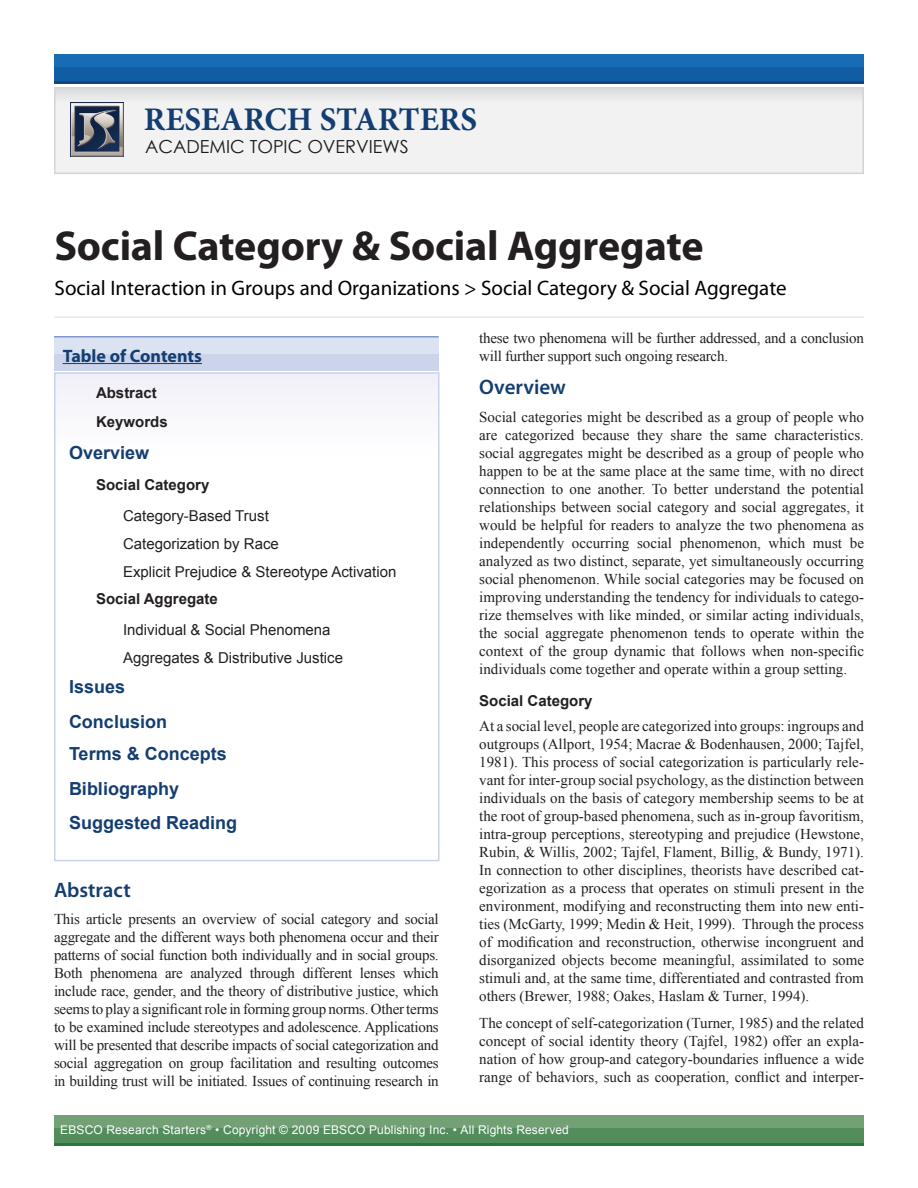
<style>
.page{position:relative;width:918px;height:1188px;background:#fff}
.page>*{position:absolute;margin:0;border:0;box-sizing:border-box;transform-origin:0 0}
.Document_Title{font:700 42px "Myriad Pro";letter-spacing:-.005em;color:#231f20}
.t1{font:700 33px "Minion Pro";color:#143e71}
.Document_Subtitle{font:21px "Myriad Pro";color:#000}
.Body_Text_Header{font:600 21px "Myriad Pro";color:#143e71}
.Body_Text{font:600 21px "Myriad Pro";color:#143e71}
.Level_1{font:700 18px "Arial";color:#143e71}
.t2{font:18px "Century Gothic";color:#1a1a1a}
.TOC_Keyword_Header{font:700 18px "Myriad Pro";color:#143e71}
.Level_2{font:700 18px "Arial";color:#143e71}
.Body_Text-2{font:15px/18px "Times New Roman";color:#231f20;text-align:justify}
.Level_3{font:15px "Arial";color:#231f20}
.Level_2-2{font:700 15px "Arial";color:#231f20}
.Body_Text_Subheader{font:700 15px "Arial";color:#231f20}
.Master_Page_Left_Ali{font:12px "Arial";letter-spacing:.01em;color:#fff}
</style>
<div class="page">
<div style="left:55px;top:88px;width:808px;height:85px;background:linear-gradient(to bottom,#eaeaeb,#f6f6f5)"></div>
<div style="left:54px;top:87px;width:810px;height:87px;border:2px solid #d3d4d4"></div>
<div style="left:54px;top:1115px;width:810px;height:15px;background:#73a175"></div>
<div style="left:54px;top:1129px;width:810px;height:14px;background:#538d5c"></div>
<hr style="left:54px;top:1143px;width:810px;height:3px;background:#277941">
<div style="left:54px;top:54px;width:810px;height:14px;background:#166db3"></div>
<div style="left:54px;top:67px;width:810px;height:14px;background:#115da3"></div>
<hr style="left:54px;top:81px;width:810px;height:3px;background:#15467b">
<img style="left:71px;top:103px;width:53px;height:54px">
<hr style="left:54px;top:316px;width:810px;height:2px;background:#e9e9e9">
<div style="left:54px;top:337px;width:385px;height:17px;background:#dbe3f3"></div>
<div style="left:54px;top:354px;width:385px;height:17px;background:#ccd4eb"></div>
<hr style="left:54px;top:336px;width:385px;height:2px;background:#8298cd">
<div style="left:54px;top:372px;width:386px;height:489px;border:2px solid #cad1ea"></div>
<hr style="left:63px;top:363px;width:139px;height:1px;background:#143e71">
<p class="t1" style="left:144px;top:96px;width:335px">RESEARCH STARTERS</p>
<p class="t2" style="left:145px;top:134px;width:265px">ACADEMIC TOPIC OVERVIEWS</p>
<p class="Document_Title" style="left:55px;top:219px;width:651px">Social Category &amp; Social Aggregate</p>
<p class="Document_Subtitle" style="left:55px;top:275px;width:734px">Social Interaction in Groups and Organizations &gt; Social Category &amp; Social Aggregate</p>
<p class="TOC_Keyword_Header" style="left:63px;top:344px;width:141px">Table of Contents</p>
<p class="Level_2-2" style="left:96px;top:383px;width:62px">Abstract</p>
<p class="Level_2-2" style="left:96px;top:412px;width:73px">Keywords</p>
<p class="Level_1" style="left:69px;top:441px;width:82px">Overview</p>
<p class="Level_2-2" style="left:96px;top:475px;width:115px">Social Category</p>
<p class="Level_3" style="left:123px;top:506px;width:147px">Category-Based Trust</p>
<p class="Level_3" style="left:123px;top:534px;width:157px">Categorization by Race</p>
<p class="Level_3" style="left:123px;top:562px;width:275px">Explicit Prejudice &amp; Stereotype Activation</p>
<p class="Level_2-2" style="left:96px;top:589px;width:123px">Social Aggregate</p>
<p class="Level_3" style="left:123px;top:619px;width:209px">Individual &amp; Social Phenomena</p>
<p class="Level_3" style="left:123px;top:648px;width:222px">Aggregates &amp; Distributive Justice</p>
<p class="Level_1" style="left:69px;top:675px;width:58px">Issues</p>
<p class="Level_2" style="left:69px;top:710px;width:100px">Conclusion</p>
<p class="Level_1" style="left:69px;top:742px;width:159px">Terms &amp; Concepts</p>
<p class="Level_1" style="left:69px;top:776px;width:112px">Bibliography</p>
<p class="Level_1" style="left:69px;top:811px;width:170px">Suggested Reading</p>
<p class="Body_Text_Header" style="left:54px;top:876px;width:78px">Abstract</p>
<p class="Body_Text-2" style="left:54px;top:910px;width:386px">This article presents an overview of social category and social aggregate and the different ways both phenomena occur and their patterns of social function both individually and in social groups.<br>Both phenomena are analyzed through different lenses which include race, gender, and the theory of distributive justice, which seems to play a significant role in forming group norms. Other terms to be examined include stereotypes and adolescence. Applications will be presented that describe impacts of social categorization and social aggregation on group facilitation and resulting outcomes in building trust will be initiated. Issues of continuing research in</p>
<p class="Body_Text-2" style="left:479px;top:329px;width:386px">these two phenomena will be further addressed, and a conclusion will further support such ongoing research.</p>
<p class="Body_Text" style="left:479px;top:374px;width:88px">Overview</p>
<p class="Body_Text-2" style="left:479px;top:408px;width:386px">Social categories might be described as a group of people who are categorized because they share the same characteristics. social aggregates might be described as a group of people who happen to be at the same place at the same time, with no direct connection to one another. To better understand the potential relationships between social category and social aggregates, it would be helpful for readers to analyze the two phenomena as independently occurring social phenomenon, which must be analyzed as two distinct, separate, yet simultaneously occurring social phenomenon. While social categories may be focused on improving understanding the tendency for individuals to catego&shy;rize themselves with like minded, or similar acting individuals, the social aggregate phenomenon tends to operate within the context of the group dynamic that follows when non-specific individuals come together and operate within a group setting.</p>
<p class="Body_Text_Subheader" style="left:479px;top:691px;width:115px">Social Category</p>
<p class="Body_Text-2" style="left:479px;top:716px;width:386px">At a social level, people are categorized into groups: ingroups and outgroups (Allport, 1954; Macrae &amp; Bodenhausen, 2000; Tajfel, 1981). This process of social categorization is particularly rele&shy;vant for inter-group social psychology, as the distinction between individuals on the basis of category membership seems to be at the root of group-based phenomena, such as in-group favoritism, intra-group perceptions, stereotyping and prejudice (Hewstone, Rubin, &amp; Willis, 2002; Tajfel, Flament, Billig, &amp; Bundy, 1971).<br>In connection to other disciplines, theorists have described cat&shy;egorization as a process that operates on stimuli present in the environment, modifying and reconstructing them into new enti&shy;ties (McGarty, 1999; Medin &amp; Heit, 1999). Through the process of modification and reconstruction, otherwise incongruent and disorganized objects become meaningful, assimilated to some stimuli and, at the same time, differentiated and contrasted from others (Brewer, 1988; Oakes, Haslam &amp; Turner, 1994).</p>
<p class="Body_Text-2" style="left:479px;top:1014px;width:386px">The concept of self-categorization (Turner, 1985) and the related concept of social identity theory (Tajfel, 1982) offer an expla&shy;nation of how group-and category-boundaries influence a wide range of behaviors, such as cooperation, conflict and interper-</p>
<p class="Master_Page_Left_Ali" style="left:60px;top:1122px;width:510px">EBSCO Research Starters<sup>®</sup> • Copyright © 2009 EBSCO Publishing Inc. • All Rights Reserved</p>
</div>
